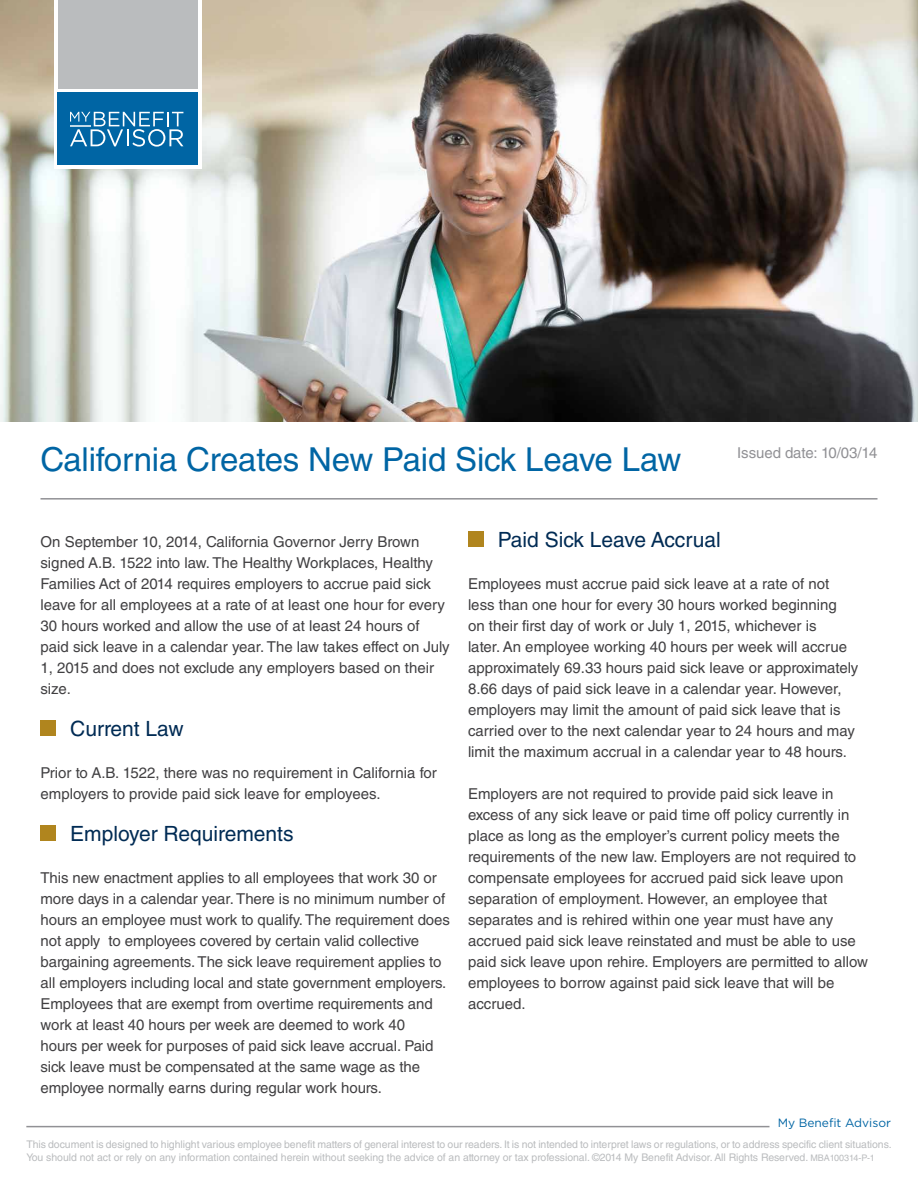
<style>
.page{position:relative;width:918px;height:1188px;background:#fff}
.page>*{position:absolute;margin:0;border:0;box-sizing:border-box;transform-origin:0 0}
.t1{font:33px "Helvetica LT Std";letter-spacing:-.005em;color:#0065a4}
.t2{font:21px "Helvetica LT Std";color:#002b54}
.t3{font:15px/21px "Helvetica LT Std";color:#414042}
.t4{font:15px "Helvetica LT Std";letter-spacing:-.005em;color:#919195}
.t5{font:12px "Gotham HTF";color:#0065a4}
.t6{font:10.5px/12.6px "Helvetica LT Std";letter-spacing:-.005em;color:#babcbe}
.s1{font-size:9px}
</style>
<div class="page">
<hr style="left:26px;top:1126px;width:744px;height:1px;background:#919195">
<img style="left:0;top:0;width:918px;height:421px">
<hr style="left:40px;top:498px;width:838px;height:2px;background:#919195">
<div style="left:468px;top:531px;width:15px;height:16px;background:#b0851e"></div>
<div style="left:40px;top:720px;width:16px;height:16px;background:#b0851e"></div>
<div style="left:40px;top:825px;width:16px;height:16px;background:#b0851e"></div>
<div style="left:54px;top:0;width:147px;height:169px;background:#fff"></div>
<div style="left:58px;top:92px;width:139px;height:73px;background:#0065a4"></div>
<svg style="left:70px;top:112px;width:113px;height:35px"></svg>
<div style="left:58px;top:0;width:139px;height:89px;background:#babcbe"></div>
<h1 class="t1" style="left:40px;top:440px;width:642px">California Creates New Paid Sick Leave Law</h1>
<p class="t4" style="left:737px;top:444px;width:142px">Issued date: 10/03/14</p>
<p class="t3" style="left:40px;top:531px;width:411px">On September 10, 2014, California Governor Jerry Brown signed A.B. 1522 into law. The Healthy Workplaces, Healthy Families Act of 2014 requires employers to accrue paid sick leave for all employees at a rate of at least one hour for every 30 hours worked and allow the use of at least 24 hours of paid sick leave in a calendar year. The law takes effect on July 1, 2015 and does not exclude any employers based on their size.</p>
<h2 class="t2" style="left:70px;top:716px;width:115px">Current Law</h2>
<p class="t3" style="left:40px;top:762px;width:398px">Prior to A.B. 1522, there was no requirement in California for employers to provide paid sick leave for employees.</p>
<h2 class="t2" style="left:70px;top:821px;width:225px">Employer Requirements</h2>
<p class="t3" style="left:40px;top:867px;width:411px">This new enactment applies to all employees that work 30 or more days in a calendar year. There is no minimum number of hours an employee must work to qualify. The requirement does not apply to employees covered by certain valid collective bargaining agreements. The sick leave requirement applies to all employers including local and state government employers.<br>Employees that are exempt from overtime requirements and work at least 40 hours per week are deemed to work 40<br>hours per week for purposes of paid sick leave accrual. Paid sick leave must be compensated at the same wage as the employee normally earns during regular work hours.</p>
<h2 class="t2" style="left:498px;top:527px;width:225px">Paid Sick Leave Accrual</h2>
<p class="t3" style="left:468px;top:573px;width:392px">Employees must accrue paid sick leave at a rate of not less than one hour for every 30 hours worked beginning<br>on their first day of work or July 1, 2015, whichever is<br>later. An employee working 40 hours per week will accrue approximately 69.33 hours paid sick leave or approximately 8.66 days of paid sick leave in a calendar year. However, employers may limit the amount of paid sick leave that is carried over to the next calendar year to 24 hours and may limit the maximum accrual in a calendar year to 48 hours.</p>
<p class="t3" style="left:468px;top:783px;width:402px">Employers are not required to provide paid sick leave in excess of any sick leave or paid time off policy currently in place as long as the employer’s current policy meets the requirements of the new law. Employers are not required to compensate employees for accrued paid sick leave upon separation of employment. However, an employee that separates and is rehired within one year must have any accrued paid sick leave reinstated and must be able to use paid sick leave upon rehire. Employers are permitted to allow employees to borrow against paid sick leave that will be accrued.</p>
<p class="t5" style="left:778px;top:1116px;width:115px">My Benefit Advisor</p>
<p class="t6" style="left:26px;top:1138px;width:867px">This document is designed to highlight various employee benefit matters of general interest to our readers. It is not intended to interpret laws or regulations, or to address specific client situations.<br>You should not act or rely on any information contained herein without seeking the advice of an attorney or tax professional. ©2014 My Benefit Advisor. All Rights Reserved. <span class="s1">MBA100314-P-1</span></p>
</div>
